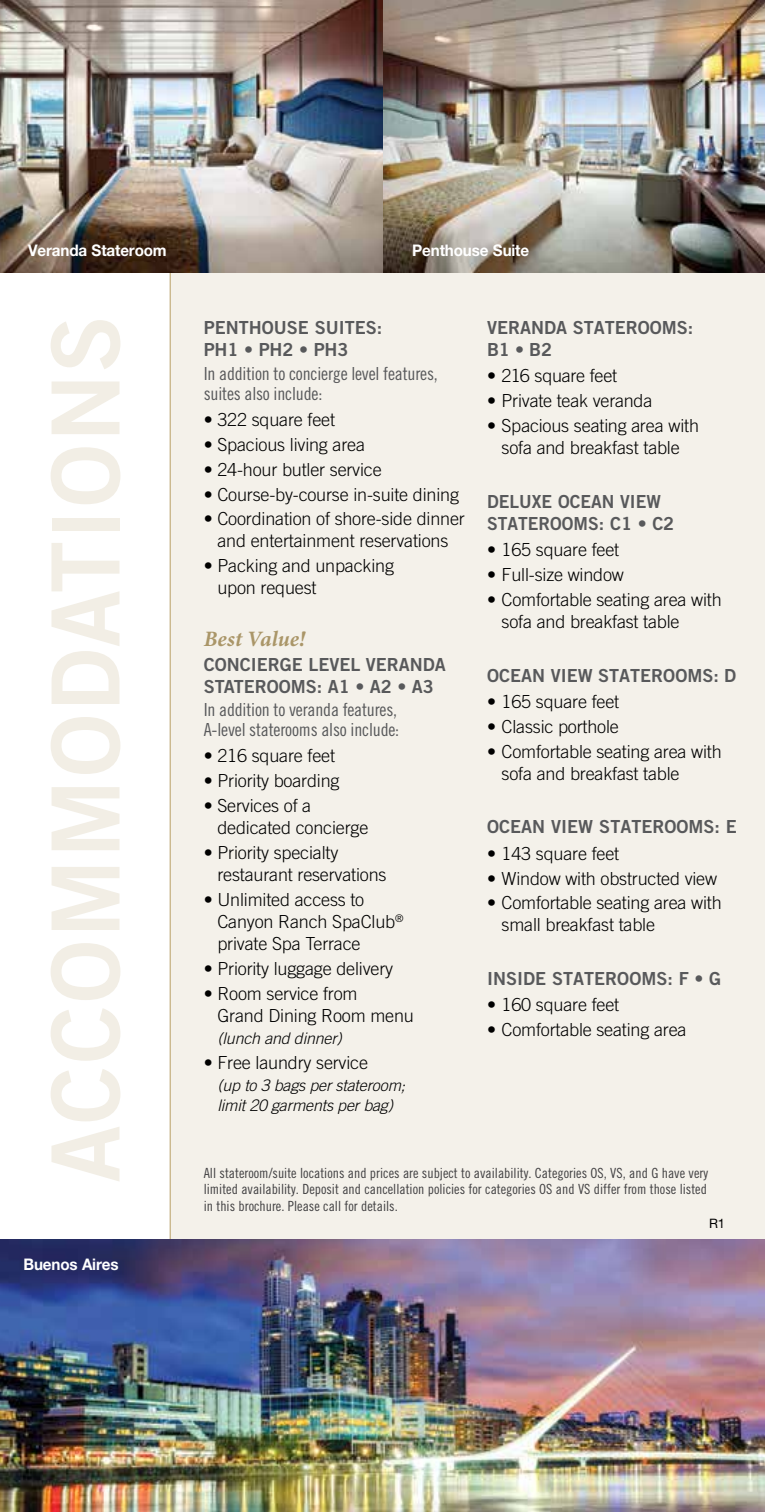
<style>
.page{position:relative;width:765px;height:1512px;background:#fff}
.page>*{position:absolute;margin:0;border:0;box-sizing:border-box;transform-origin:0 0}
.t1{font:94px "Trade Gothic LT Std Bd 2";letter-spacing:.015em;color:#f2eee5}
.t2{font:italic 700 22px "Minion Pro";letter-spacing:.005em;color:#aa9668}
.t3{font:300 18px/22px "Trade Gothic LT Std";letter-spacing:-.01em;color:#000}
.t4{font:18px/22px "Trade Gothic LT Std Bd 2";color:#58595b}
.t5{font:18px/20px "Trade Gothic LT Std Cn 18";letter-spacing:-.01em;color:#58595b}
.t6{font:italic 300 16px/20px "Trade Gothic LT Std";letter-spacing:-.01em;color:#000}
.t7{font:700 16px "Helvetica Neue LT Std";letter-spacing:-.01em;color:#fff;scale:.95 1}
.t8{font:14px/16.6px "Trade Gothic LT Std Cn 18";color:#414042}
.t9{font:13px "Helvetica Neue LT Std";color:#000}
</style>
<div class="page">
<div style="left:169px;top:0;width:595px;height:1512px;background:#f4f1ea"></div>
<hr style="left:170px;top:272px;width:1px;height:968px;background:#bfa874">
<img style="left:0;top:0;width:764px;height:272px">
<img style="left:0;top:1240px;width:764px;height:272px">
<p class="t7" style="left:28px;top:241px;width:147px">Veranda Stateroom</p>
<p class="t7" style="left:412px;top:241px;width:124px">Penthouse Suite</p>
<h1 class="t1" style="left:28px;top:1183px;width:869px;rotate:-90deg">ACCOMMODATIONS</h1>
<p class="t7" style="left:23px;top:1255px;width:102px">Buenos Aires</p>
<p class="t4" style="left:204px;top:316px;width:180px">PENTHOUSE SUITES:<br>PH1 • PH2 • PH3</p>
<p class="t5" style="left:204px;top:363px;width:235px">In addition to concierge level features, suites also include:</p>
<p class="t3" style="left:204px;top:408px;width:133px">• 322 square feet</p>
<p class="t3" style="left:204px;top:433px;width:163px">• Spacious living area</p>
<p class="t3" style="left:204px;top:458px;width:179px">• 24-hour butler service</p>
<p class="t3" style="left:204px;top:483px;width:257px">• Course-by-course in-suite dining</p>
<p class="t3" style="left:204px;top:508px;width:262px;text-align:center">• Coordination of shore-side dinner and entertainment reservations</p>
<p class="t3" style="left:217px;top:555px;width:178px;text-indent:-14px">• Packing and unpacking upon request</p>
<p class="t2" style="left:204px;top:623px;width:103px">Best Value!</p>
<p class="t4" style="left:204px;top:653px;width:244px">CONCIERGE LEVEL VERANDA<br>STATEROOMS: A1 • A2 • A3</p>
<p class="t5" style="left:204px;top:699px;width:197px">In addition to veranda features,<br>A-level staterooms also include:</p>
<p class="t3" style="left:204px;top:745px;width:133px">• 216 square feet</p>
<p class="t3" style="left:204px;top:770px;width:137px">• Priority boarding</p>
<p class="t3" style="left:217px;top:795px;width:152px;text-indent:-14px">• Services of a dedicated concierge</p>
<p class="t3" style="left:217px;top:841px;width:171px;text-indent:-14px">• Priority specialty restaurant reservations</p>
<p class="t3" style="left:217px;top:888px;width:187px;text-indent:-14px">• Unlimited access to<br>Canyon Ranch SpaClub<sup>® </sup>private Spa Terrace</p>
<p class="t3" style="left:204px;top:957px;width:191px">• Priority luggage delivery</p>
<p class="t3" style="left:217px;top:982px;width:198px;text-indent:-14px">• Room service from<br>Grand Dining Room menu</p>
<p class="t6" style="left:217px;top:1028px;width:126px">(lunch and dinner)</p>
<p class="t3" style="left:204px;top:1051px;width:166px">• Free laundry service</p>
<p class="t6" style="left:217px;top:1075px;width:189px">(up to 3 bags per stateroom; limit 20 garments per bag)</p>
<p class="t4" style="left:487px;top:316px;width:208px">VERANDA STATEROOMS:<br>B1 • B2</p>
<p class="t3" style="left:487px;top:365px;width:131px">• 216 square feet</p>
<p class="t3" style="left:487px;top:390px;width:167px">• Private teak veranda</p>
<p class="t3" style="left:487px;top:415px;width:213px;text-align:center">• Spacious seating area with sofa and breakfast table</p>
<p class="t4" style="left:487px;top:490px;width:188px">DELUXE OCEAN VIEW<br>STATEROOMS: C1 • C2</p>
<p class="t3" style="left:487px;top:539px;width:133px">• 165 square feet</p>
<p class="t3" style="left:487px;top:563px;width:138px">• Full-size window</p>
<p class="t3" style="left:501px;top:588px;width:221px;text-indent:-14px">• Comfortable seating area with sofa and breakfast table</p>
<p class="t4" style="left:487px;top:664px;width:250px">OCEAN VIEW STATEROOMS: D</p>
<p class="t3" style="left:487px;top:690px;width:133px">• 165 square feet</p>
<p class="t3" style="left:487px;top:715px;width:133px">• Classic porthole</p>
<p class="t3" style="left:501px;top:740px;width:221px;text-indent:-14px">• Comfortable seating area with sofa and breakfast table</p>
<p class="t4" style="left:487px;top:816px;width:251px">OCEAN VIEW STATEROOMS: E</p>
<p class="t3" style="left:487px;top:842px;width:133px">• 143 square feet</p>
<p class="t3" style="left:487px;top:867px;width:231px">• Window with obstructed view</p>
<p class="t3" style="left:501px;top:892px;width:221px;text-indent:-14px">• Comfortable seating area with small breakfast table</p>
<p class="t4" style="left:487px;top:967px;width:235px">INSIDE STATEROOMS: F • G</p>
<p class="t3" style="left:487px;top:994px;width:133px">• 160 square feet</p>
<p class="t3" style="left:487px;top:1019px;width:201px">• Comfortable seating area</p>
<p class="t8" style="left:204px;top:1164px;width:505px">All stateroom/suite locations and prices are subject to availability. Categories OS, VS, and G have very limited availability. Deposit and cancellation policies for categories OS and VS differ from those listed</p>
<p class="t8" style="left:204px;top:1197px;width:195px">in this brochure. Please call for details.</p>
<p class="t9" style="left:708px;top:1215px;width:18px">R1</p>
</div>
